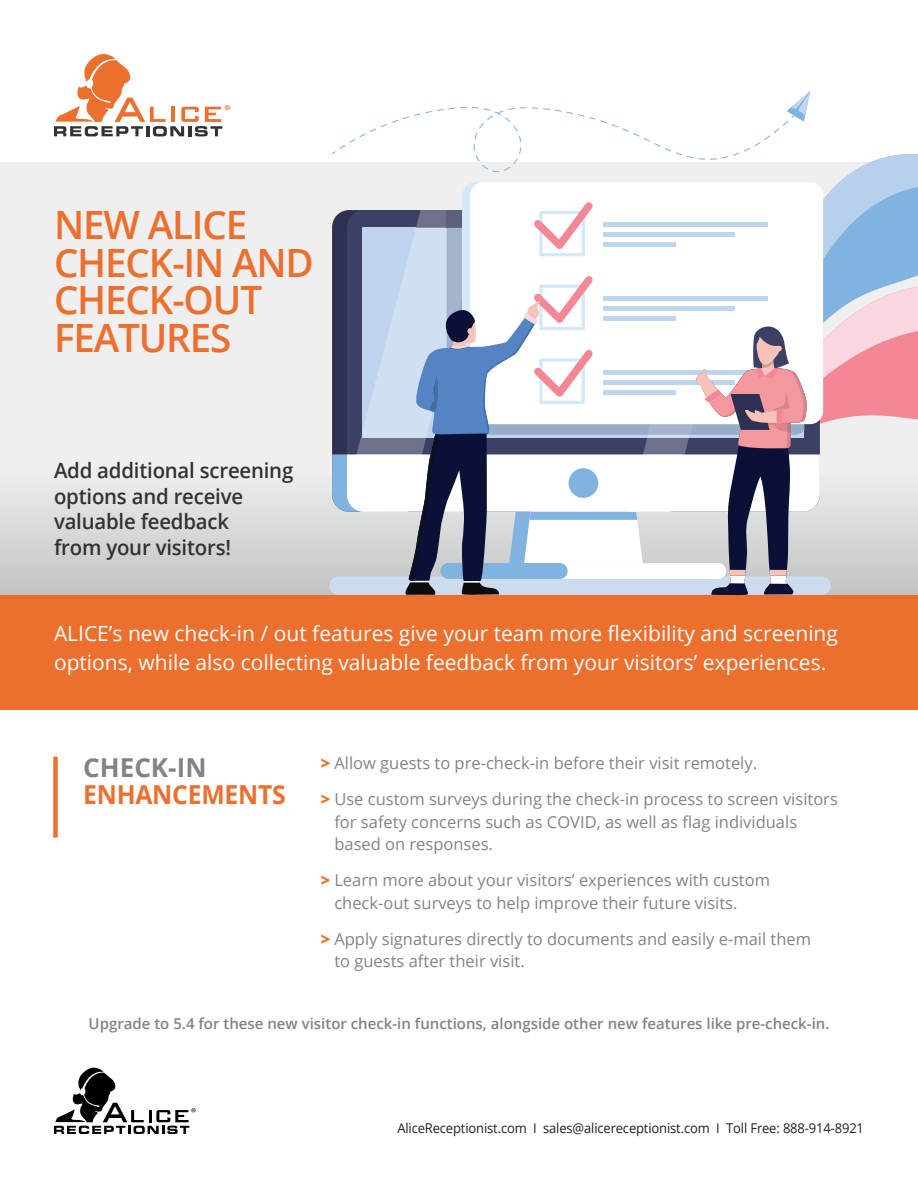
<style>
.page{position:relative;width:918px;height:1188px;background:#fff}
.page>*{position:absolute;margin:0;border:0;box-sizing:border-box;transform-origin:0 0}
.t1{font:600 39px/37.5px "Open Sans";letter-spacing:-.03em;color:#ed6f2e}
.t2{font:700 26.1px/27.9px "Open Sans";letter-spacing:-.01em;color:#ed6f2e;scale:.95 1}
.t3{font:21px/28.5px "Open Sans";color:#fff}
.t4{font:600 21px/25.5px "Open Sans";letter-spacing:-.01em;color:#323333}
.t5{font:16.5px/22.5px "Open Sans";color:#828383}
.t6{font:16.2px "Myriad Pro";color:#ed6f2e}
.t7{font:600 15px "Open Sans";color:#828383}
.t8{font:13.5px "Open Sans";letter-spacing:-.01em;color:#231f20;scale:.96 1}
.t9{font:13.05px "Myriad Pro";color:#231f20}
.s1{color:#828383}
.s2{font-weight:800;color:#ed6f2e}
</style>
<div class="page">
<div style="left:0;top:162px;width:918px;height:441px;background:#eeefee"></div>
<div style="left:0;top:472px;width:918px;height:134px;background:linear-gradient(to bottom,#edeeed,#bebfbf)"></div>
<svg style="left:54px;top:54px;width:168px;height:82px"></svg>
<div style="left:0;top:595px;width:918px;height:115px;background:#ed6f2e"></div>
<svg style="left:54px;top:1068px;width:135px;height:66px"></svg>
<div style="left:53px;top:757px;width:5px;height:81px;background:#ed6f2e"></div>
<svg style="left:329px;top:91px;width:589px;height:504px"></svg>
<p class="t6" style="left:224px;top:100px;width:8px">®</p>
<p class="t1" style="left:54px;top:206px;width:261px">NEW ALICE<br>CHECK-IN AND<br>CHECK-OUT<br>FEATURES</p>
<p class="t4" style="left:54px;top:458px;width:241px">Add additional screening options and receive valuable feedback<br>from your visitors!</p>
<p class="t3" style="left:54px;top:619px;width:786px">ALICE’s new check-in / out features give your team more flexibility and screening options, while also collecting valuable feedback from your visitors’ experiences.</p>
<p class="t2" style="left:83px;top:753px;width:215px"><span class="s1">CHECK-IN<br></span>ENHANCEMENTS</p>
<p class="t5" style="left:321px;top:752px;width:438px"><span class="s2">&gt;</span> Allow guests to pre-check-in before their visit remotely.</p>
<p class="t5" style="left:334px;top:788px;width:505px;text-indent:-14px"><span class="s2">&gt;</span> Use custom surveys during the check-in process to screen visitors for safety concerns such as COVID, as well as flag individuals based on responses.</p>
<p class="t5" style="left:334px;top:869px;width:437px;text-indent:-14px"><span class="s2">&gt;</span> Learn more about your visitors’ experiences with custom check-out surveys to help improve their future visits.</p>
<p class="t5" style="left:334px;top:927px;width:478px;text-indent:-14px"><span class="s2">&gt;</span> Apply signatures directly to documents and easily e-mail them to guests after their visit.</p>
<p class="t7" style="left:89px;top:1013px;width:742px">Upgrade to 5.4 for these new visitor check-in functions, alongside other new features like pre-check-in.</p>
<p class="t9" style="left:191px;top:1105px;width:7px">®</p>
<p class="t8" style="left:397px;top:1119px;width:488px">AliceReceptionist.com I sales@alicereceptionist.com I Toll Free: 888-914-8921</p>
</div>
